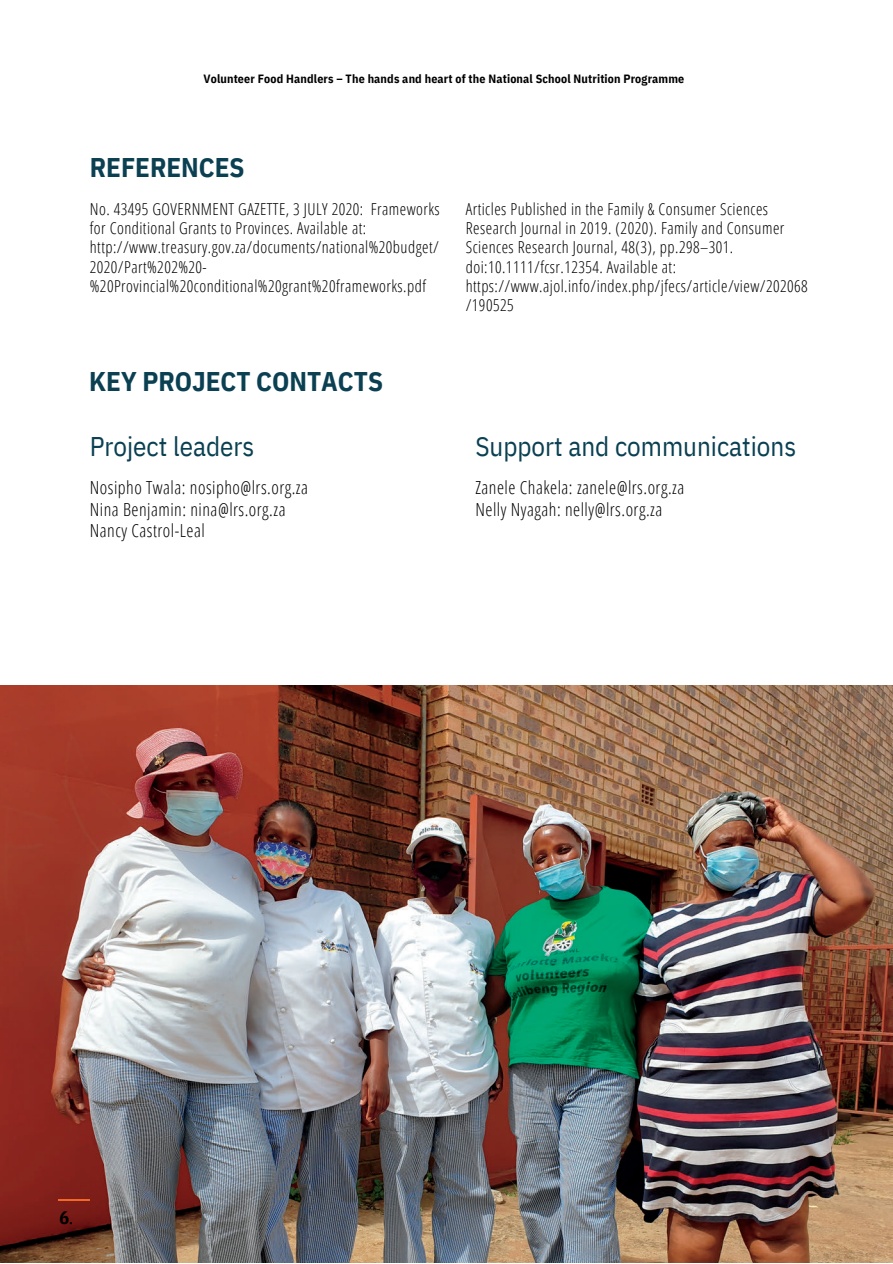
<style>
.page{position:relative;width:893px;height:1264px;background:#fff}
.page>*{position:absolute;margin:0;border:0;box-sizing:border-box;transform-origin:0 0}
.t1{font:27px "IBM Plex Sans Cond";color:#0a4052}
.t2{font:700 27px "IBM Plex Sans Cond";color:#0a4052}
.t3{font:300 18px/21.3px "Open Sans Condensed";letter-spacing:.03em;color:#000}
.t4{font:700 18px "IBM Plex Sans Cond";color:#000}
.t5{font:300 16.5px/19px "Open Sans Condensed";letter-spacing:.03em;color:#000}
.t6{font:700 12px "IBM Plex Sans Cond";letter-spacing:.015em;color:#000}
.s1{font-weight:400}
</style>
<div class="page">
<img style="left:0;top:685px;width:892px;height:577px">
<hr style="left:58px;top:1198px;width:32px;height:2px;background:#f36826">
<p class="t6" style="left:203px;top:71px;width:482px">Volunteer Food Handlers – The hands and heart of the National School Nutrition Programme</p>
<h1 class="t2" style="left:90px;top:149px;width:156px">REFERENCES</h1>
<p class="t5" style="left:90px;top:199px;width:351px">No. 43495 GOVERNMENT GAZETTE, 3 JULY 2020: Frameworks for Conditional Grants to Provinces. Available at: http://www.treasury.gov.za/documents/national%20budget/ 2020/Part%202%20- %20Provincial%20conditional%20grant%20frameworks.pdf</p>
<p class="t5" style="left:465px;top:199px;width:343px">Articles Published in the Family &amp; Consumer Sciences Research Journal in 2019. (2020). Family and Consumer Sciences Research Journal, 48(3), pp.298–301. doi:10.1111/fcsr.12354. Available at: https://www.ajol.info/index.php/jfecs/article/view/202068 /190525</p>
<h1 class="t2" style="left:89px;top:363px;width:295px">KEY PROJECT CONTACTS</h1>
<h1 class="t1" style="left:90px;top:428px;width:166px">Project leaders</h1>
<h1 class="t1" style="left:475px;top:428px;width:322px">Support and communications</h1>
<p class="t3" style="left:90px;top:477px;width:220px">Nosipho Twala: nosipho@lrs.org.za<br>Nina Benjamin: nina@lrs.org.za<br>Nancy Castrol-Leal</p>
<p class="t3" style="left:475px;top:477px;width:210px">Zanele Chakela: zanele@lrs.org.za<br>Nelly Nyagah: nelly@lrs.org.za</p>
<p class="t4" style="left:59px;top:1205px;width:15px">6<span class="s1">.</span></p>
</div>
